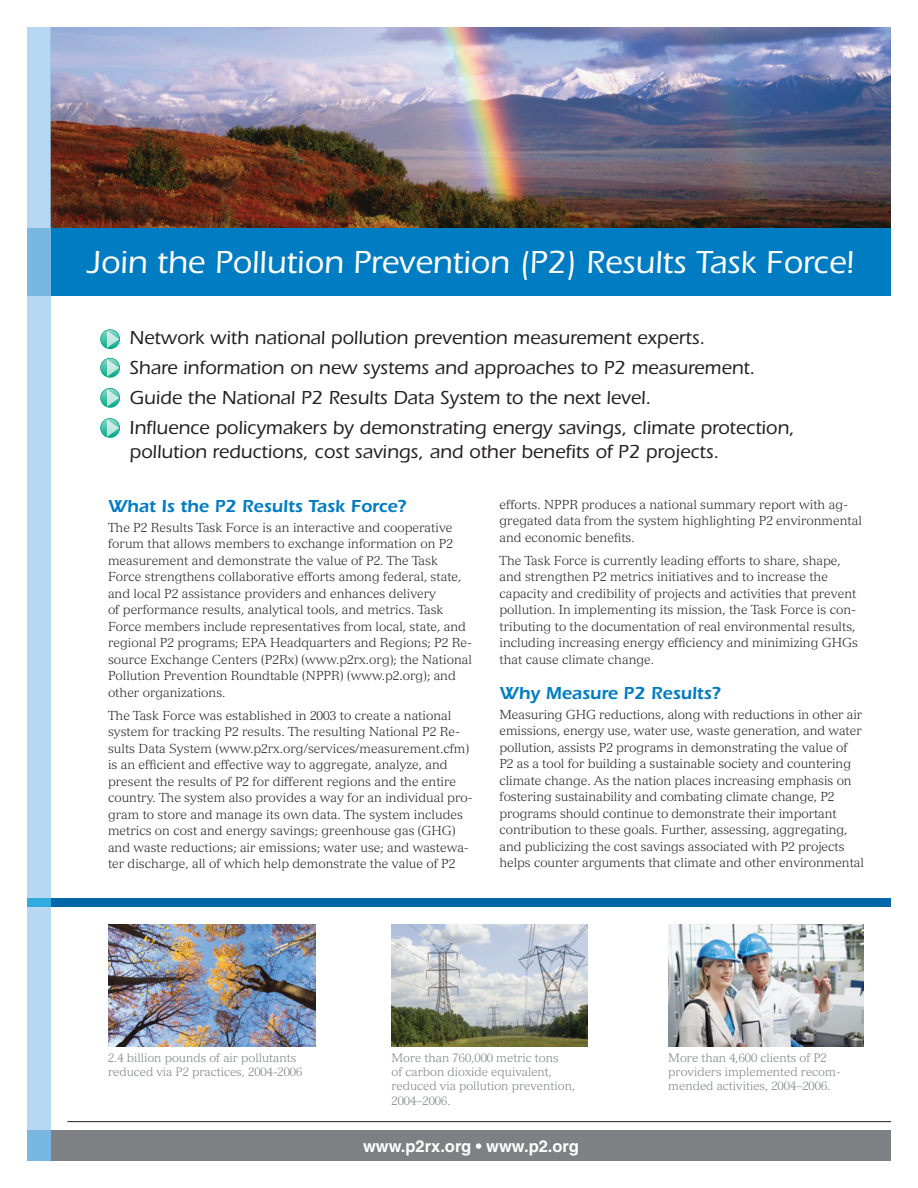
<style>
.page{position:relative;width:918px;height:1188px;background:#fff}
.page>*{position:absolute;margin:0;border:0;box-sizing:border-box;transform-origin:0 0}
.t1{font:500 33px "ITC Eras Std";color:#fff}
.bullets{font:500 19.5px/23.4px "ITC Eras Std";color:#231f20}
.subhead{font:600 18px "ITC Eras Std";color:#007cc2}
.t2{font:700 16.5px "Helvetica LT Std";color:#fff}
.body{font:300 12.75px/16.5px "Versailles LT Std";color:#231f20}
.t3{font:300 12px/14.4px "Versailles LT Std";color:#7e8083}
</style>
<div class="page">
<div style="left:51px;top:1131px;width:840px;height:30px;background:#7e8083"></div>
<div style="left:27px;top:228px;width:864px;height:67px;background:#007cc2"></div>
<hr style="left:68px;top:1121px;width:823px;height:1px;background:#231f20">
<img style="left:51px;top:27px;width:840px;height:201px">
<svg style="left:27px;top:27px;width:24px;height:1134px;background:#b1d5ee"></svg>
<div style="left:100px;top:329px;width:20px;height:20px;border:2px solid #00a786;border-radius:50%"></div>
<svg style="left:101px;top:330px;width:18px;height:18px"></svg>
<svg style="left:107px;top:331px;width:12px;height:17px"></svg>
<div style="left:100px;top:358px;width:20px;height:20px;border:2px solid #00a786;border-radius:50%"></div>
<svg style="left:101px;top:359px;width:18px;height:18px"></svg>
<svg style="left:107px;top:359px;width:12px;height:18px"></svg>
<div style="left:100px;top:388px;width:20px;height:20px;border:2px solid #00a786;border-radius:50%"></div>
<svg style="left:101px;top:389px;width:18px;height:18px"></svg>
<svg style="left:107px;top:389px;width:12px;height:18px"></svg>
<div style="left:100px;top:418px;width:20px;height:20px;border:2px solid #00a786;border-radius:50%"></div>
<svg style="left:101px;top:419px;width:18px;height:18px"></svg>
<svg style="left:107px;top:419px;width:12px;height:18px"></svg>
<img style="left:108px;top:925px;width:208px;height:121px">
<img style="left:392px;top:925px;width:195px;height:121px">
<img style="left:668px;top:925px;width:196px;height:121px">
<div style="left:27px;top:898px;width:864px;height:8px;background:#0068a9"></div>
<p class="t1" style="left:88px;top:243px;width:768px">Join the Pollution Prevention (P2) Results Task Force!</p>
<p class="bullets" style="left:130px;top:326px;width:577px">Network with national pollution prevention measurement experts.</p>
<p class="bullets" style="left:130px;top:356px;width:627px">Share information on new systems and approaches to P2 measurement.</p>
<p class="bullets" style="left:130px;top:386px;width:523px">Guide the National P2 Results Data System to the next level.</p>
<p class="bullets" style="left:130px;top:416px;width:667px">Influence policymakers by demonstrating energy savings, climate protection, pollution reductions, cost savings, and other benefits of P2 projects.</p>
<p class="subhead" style="left:108px;top:495px;width:300px">What Is the P2 Results Task Force?</p>
<p class="body" style="left:108px;top:519px;width:365px">The P2 Results Task Force is an interactive and cooperative forum that allows members to exchange information on P2 measurement and demonstrate the value of P2. The Task Force strengthens collaborative efforts among federal, state, and local P2 assistance providers and enhances delivery<br>of performance results, analytical tools, and metrics. Task Force members include representatives from local, state, and regional P2 programs; EPA Headquarters and Regions; P2 Re&shy;source Exchange Centers (P2Rx) (www.p2rx.org); the National Pollution Prevention Roundtable (NPPR) (www.p2.org); and other organizations.</p>
<p class="body" style="left:108px;top:707px;width:366px">The Task Force was established in 2003 to create a national system for tracking P2 results. The resulting National P2 Re&shy;sults Data System (www.p2rx.org/services/measurement.cfm) is an efficient and effective way to aggregate, analyze, and present the results of P2 for different regions and the entire country. The system also provides a way for an individual pro&shy;gram to store and manage its own data. The system includes metrics on cost and energy savings; greenhouse gas (GHG) and waste reductions; air emissions; water use; and wastewa&shy;ter discharge, all of which help demonstrate the value of P2</p>
<p class="body" style="left:500px;top:496px;width:364px">efforts. NPPR produces a national summary report with ag&shy;gregated data from the system highlighting P2 environmental and economic benefits.</p>
<p class="body" style="left:500px;top:552px;width:360px">The Task Force is currently leading efforts to share, shape, and strengthen P2 metrics initiatives and to increase the capacity and credibility of projects and activities that prevent pollution. In implementing its mission, the Task Force is con&shy;tributing to the documentation of real environmental results, including increasing energy efficiency and minimizing GHGs that cause climate change.</p>
<p class="subhead" style="left:500px;top:683px;width:223px">Why Measure P2 Results?</p>
<p class="body" style="left:500px;top:706px;width:366px">Measuring GHG reductions, along with reductions in other air emissions, energy use, water use, waste generation, and water pollution, assists P2 programs in demonstrating the value of P2 as a tool for building a sustainable society and countering climate change. As the nation places increasing emphasis on fostering sustainability and combating climate change, P2 programs should continue to demonstrate their important contribution to these goals. Further, assessing, aggregating, and publicizing the cost savings associated with P2 projects helps counter arguments that climate and other environmental</p>
<p class="t3" style="left:108px;top:1050px;width:196px">2.4 billion pounds of air pollutants reduced via P2 practices, 2004-2006</p>
<p class="t3" style="left:392px;top:1050px;width:185px">More than 760,000 metric tons<br>of carbon dioxide equivalent, reduced via pollution prevention,<br>2004–2006.</p>
<p class="t3" style="left:668px;top:1050px;width:174px">More than 4,600 clients of P2 providers implemented recom&shy;mended activities, 2004–2006.</p>
<p class="t2" style="left:363px;top:1136px;width:217px">www.p2rx.org • www.p2.org</p>
</div>
